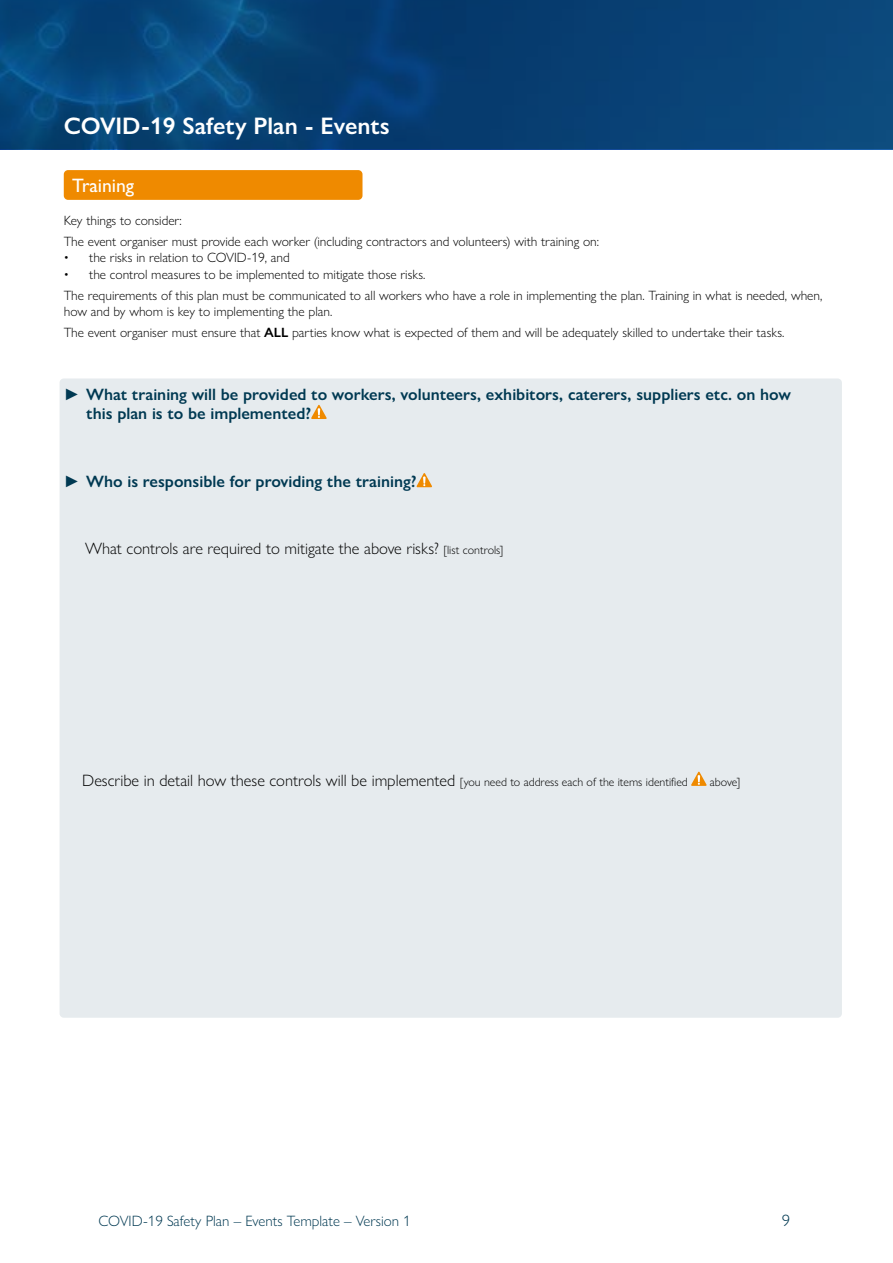
<style>
.page{position:relative;width:893px;height:1263px;background:#fff}
.page>*{position:absolute;margin:0;border:0;box-sizing:border-box;transform-origin:0 0}
.t1{font:600 24px "Gill Sans Nova";color:#fff}
.Form_Body{font:500 19.5px "Gill Sans Nova";color:#fff}
.t2{font:600 16.5px/19.5px "Gill Sans Nova";color:#003952}
.Form_Body-2{font:300 16.5px "Gill Sans Nova";color:#000}
.t3{font:300 16.5px "Gill Sans Nova";color:#003952}
.t4{font:300 15px "Gill Sans Nova";color:#003952}
.Form_Body-3{font:300 13.5px/16.5px "Gill Sans Nova";color:#000}
.Form_Body-4{font:300 12px "Gill Sans Nova";letter-spacing:-.005em;color:#000}
.s1{font-weight:600}
.s2{font-size:12px}
</style>
<div class="page">
<svg style="left:0;top:0;width:893px;height:149px;background:#074276"></svg>
<div style="left:60px;top:378px;width:782px;height:640px;background:#e6ebee;border-radius:4px"></div>
<svg style="left:311px;top:405px;width:16px;height:14px"></svg>
<div style="left:64px;top:170px;width:298px;height:30px;background:#ef8a00;border-radius:4px"></div>
<svg style="left:416px;top:473px;width:16px;height:14px"></svg>
<svg style="left:691px;top:771px;width:16px;height:15px"></svg>
<h1 class="t1" style="left:64px;top:111px;width:328px">COVID-19 Safety Plan - Events</h1>
<p class="Form_Body" style="left:72px;top:174px;width:64px">Training</p>
<p class="Form_Body-3" style="left:64px;top:212px;width:120px">Key things to consider:</p>
<p class="Form_Body-3" style="left:64px;top:233px;width:537px">The event organiser must provide each worker (including contractors and volunteers) with training on:</p>
<p class="Form_Body-3" style="left:64px;top:249px;width:228px">• the risks in relation to COVID-19, and</p>
<p class="Form_Body-3" style="left:64px;top:266px;width:363px">• the control measures to be implemented to mitigate those risks.</p>
<p class="Form_Body-3" style="left:64px;top:287px;width:760px">The requirements of this plan must be communicated to all workers who have a role in implementing the plan. Training in what is needed, when, how and by whom is key to implementing the plan.</p>
<p class="Form_Body-3" style="left:64px;top:324px;width:722px">The event organiser must ensure that <span class="s1">ALL</span> parties know what is expected of them and will be adequately skilled to undertake their tasks.</p>
<p class="t2" style="left:86px;top:384px;width:706px;text-indent:-22px">► What training will be provided to workers, volunteers, exhibitors, caterers, suppliers etc. on how this plan is to be implemented?</p>
<p class="t2" style="left:64px;top:472px;width:354px">► Who is responsible for providing the training?</p>
<p class="Form_Body-2" style="left:85px;top:539px;width:420px">What controls are required to mitigate the above risks? <span class="s2">[list controls]</span></p>
<p class="Form_Body-2" style="left:82px;top:770px;width:607px">Describe in detail how these controls will be implemented <span class="s2">[you need to address each of the items identified</span></p>
<p class="Form_Body-4" style="left:710px;top:774px;width:32px">above]</p>
<p class="t4" style="left:99px;top:1212px;width:314px">COVID-19 Safety Plan – Events Template – Version 1</p>
<p class="t3" style="left:782px;top:1211px;width:10px">9</p>
</div>
